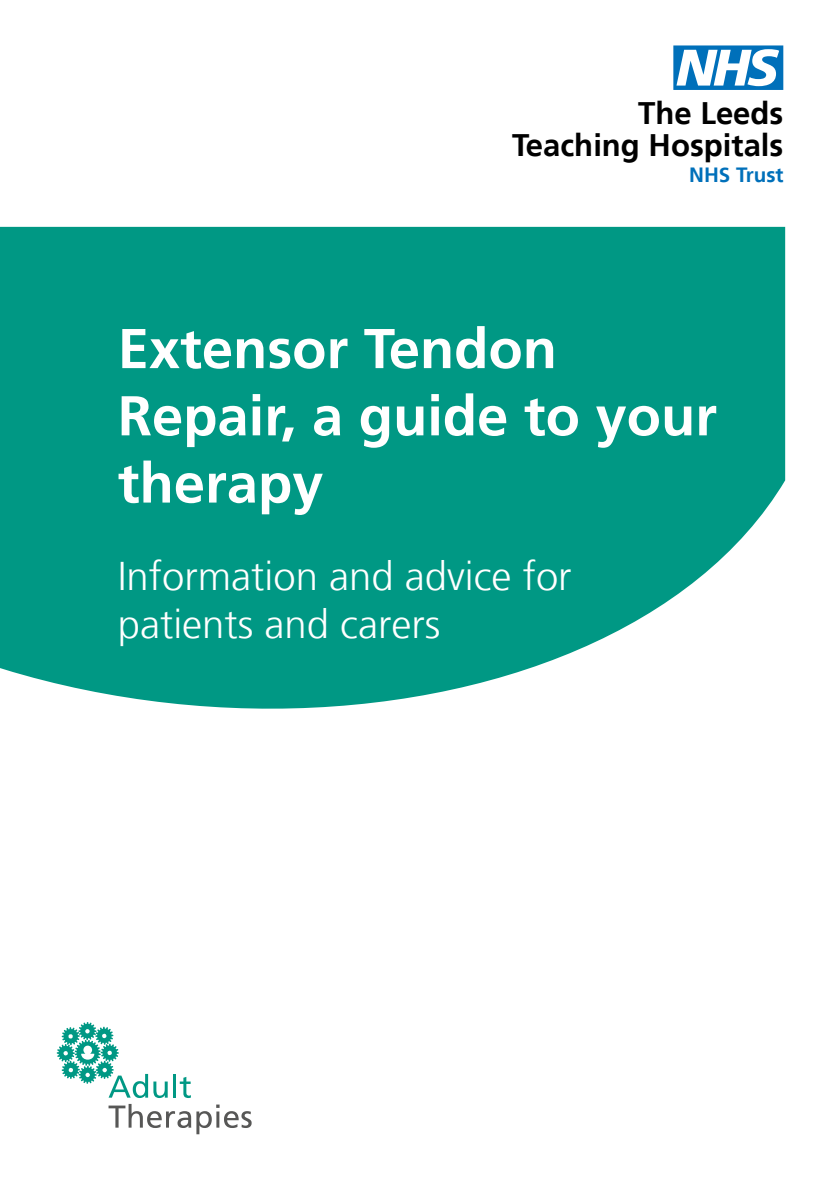
<style>
.page{position:relative;width:840px;height:1191px;background:#fff}
.page>*{position:absolute;margin:0;border:0;box-sizing:border-box;transform-origin:0 0}
.t1{font:62.2px "NHS";color:#0070ba}
.t2{font:700 56px/67.2px "Frutiger LT";color:#fff}
.t3{font:300 40px/48px "Frutiger LT";color:#fff}
.t4{font:700 31px "Frutiger LT";color:#000}
.t5{font:700 20.6px "Frutiger LT";color:#0070ba}
</style>
<div class="page">
<svg style="left:0;top:227px;width:784px;height:482px;background:#17a18f"></svg>
<svg style="left:57px;top:1022px;width:111px;height:76px"></svg>
<hr style="left:173px;top:1074px;width:3px;height:23px;background:#009884">
<svg style="left:180px;top:1077px;width:11px;height:21px"></svg>
<svg style="left:108px;top:1104px;width:143px;height:30px"></svg>
<p class="t1" style="left:673px;top:33px;width:111px">n</p>
<p class="t4" style="left:638px;top:95px;width:147px">The Leeds</p>
<p class="t4" style="left:512px;top:127px;width:273px">Teaching Hospitals</p>
<p class="t5" style="left:688px;top:162px;width:96px">NHS Trust</p>
<p class="t2" style="left:118px;top:315px;width:600px">Extensor Tendon<br>Repair, a guide to your therapy</p>
<p class="t3" style="left:118px;top:553px;width:455px">Information and advice for patients and carers</p>
</div>
